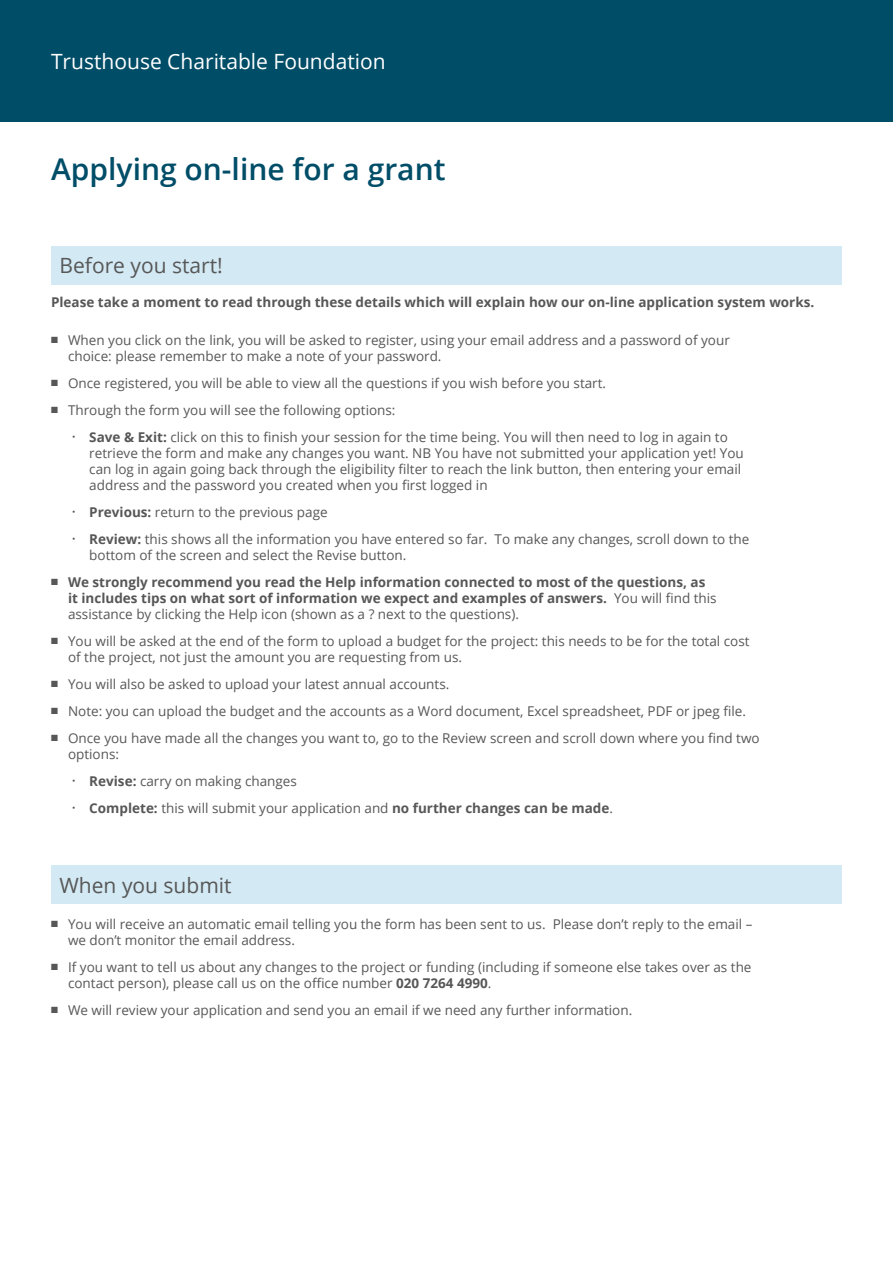
<style>
.page{position:relative;width:893px;height:1263px;background:#fff}
.page>*{position:absolute;margin:0;border:0;box-sizing:border-box;transform-origin:0 0}
.t1{font:600 30px "Open Sans";color:#004d68}
.t2{font:21px "Open Sans";color:#fff}
.t3{font:21px "Open Sans";color:#575757}
.t4{font:13.5px/16.2px "Open Sans";color:#575757}
.t5{font:700 13.5px/16.2px "Open Sans";color:#575757}
.s1{font-weight:700}
.s2{font-weight:400}
</style>
<div class="page">
<div style="left:0;top:0;width:893px;height:121px;background:#004d68"></div>
<div style="left:51px;top:246px;width:791px;height:38px;background:#d3e9f4"></div>
<div style="left:51px;top:865px;width:791px;height:39px;background:#d3e9f4"></div>
<h2 class="t2" style="left:51px;top:47px;width:336px">Trusthouse Charitable Foundation</h2>
<h1 class="t1" style="left:51px;top:148px;width:396px">Applying on-line for a grant</h1>
<h2 class="t3" style="left:60px;top:251px;width:165px">Before you start!</h2>
<p class="t5" style="left:51px;top:293px;width:765px">Please take a moment to read through these details which will explain how our on-line application system works.</p>
<p class="t4" style="left:68px;top:332px;width:663px;text-indent:-17px">■ When you click on the link, you will be asked to register, using your email address and a password of your choice: please remember to make a note of your password.</p>
<p class="t4" style="left:51px;top:375px;width:557px">■ Once registered, you will be able to view all the questions if you wish before you start.</p>
<p class="t4" style="left:51px;top:401px;width:346px">■ Through the form you will see the following options:</p>
<p class="t4" style="left:89px;top:428px;width:656px;text-indent:-17px"><sup>•</sup> <span class="s1">Save &amp; Exit:</span> click on this to finish your session for the time being. You will then need to log in again to retrieve the form and make any changes you want. NB You have not submitted your application yet! You can log in again going back through the eligibility filter to reach the link button, then entering your email address and the password you created when you first logged in</p>
<p class="t4" style="left:72px;top:504px;width:257px"><sup>•</sup> <span class="s1">Previous:</span> return to the previous page</p>
<p class="t4" style="left:89px;top:531px;width:662px;text-indent:-17px"><sup>•</sup> <span class="s1">Review:</span> this shows all the information you have entered so far. To make any changes, scroll down to the bottom of the screen and select the Revise button.</p>
<p class="t5" style="left:68px;top:574px;width:650px;text-indent:-17px">■ We strongly recommend you read the Help information connected to most of the questions, as it includes tips on what sort of information we expect and examples of answers. <span class="s2">You will find this assistance by clicking the Help icon (shown as a ? next to the questions).</span></p>
<p class="t4" style="left:68px;top:633px;width:683px;text-indent:-17px">■ You will be asked at the end of the form to upload a budget for the project: this needs to be for the total cost of the project, not just the amount you are requesting from us.</p>
<p class="t4" style="left:51px;top:676px;width:400px">■ You will also be asked to upload your latest annual accounts.</p>
<p class="t4" style="left:51px;top:703px;width:696px">■ Note: you can upload the budget and the accounts as a Word document, Excel spreadsheet, PDF or jpeg file.</p>
<p class="t4" style="left:68px;top:730px;width:693px;text-indent:-17px">■ Once you have made all the changes you want to, go to the Review screen and scroll down where you find two options:</p>
<p class="t4" style="left:72px;top:773px;width:226px"><sup>•</sup> <span class="s1">Revise:</span> carry on making changes</p>
<p class="t5" style="left:72px;top:799px;width:542px"><sup>•</sup> Complete: <span class="s2">this will submit your application and</span> no further changes can be made<span class="s2">.</span></p>
<h2 class="t3" style="left:60px;top:870px;width:174px">When you submit</h2>
<p class="t4" style="left:68px;top:915px;width:686px;text-indent:-17px">■ You will receive an automatic email telling you the form has been sent to us. Please don’t reply to the email – we don’t monitor the email address.</p>
<p class="t4" style="left:68px;top:958px;width:685px;text-indent:-17px">■ If you want to tell us about any changes to the project or funding (including if someone else takes over as the contact person), please call us on the office number <span class="s1">020 7264 4990</span>.</p>
<p class="t4" style="left:51px;top:1001px;width:583px">■ We will review your application and send you an email if we need any further information.</p>
</div>
